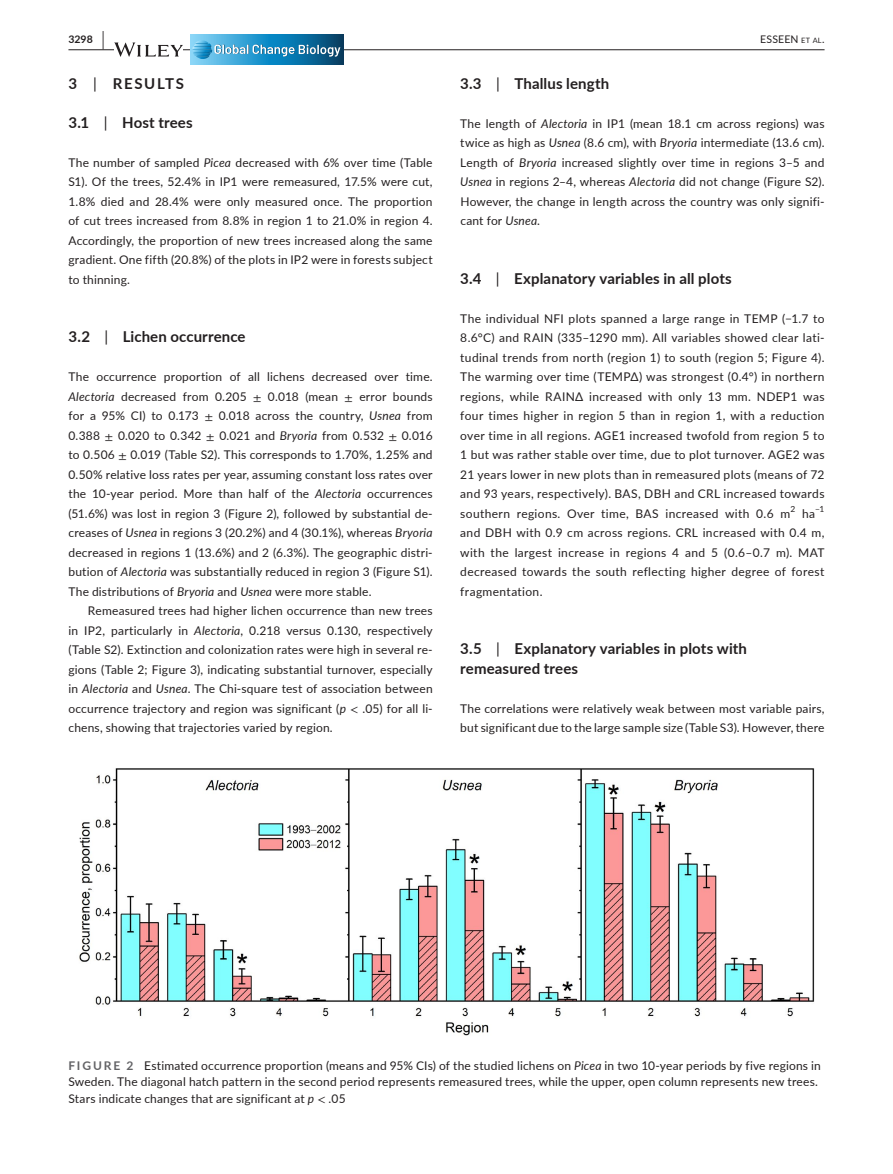
<style>
.page{position:relative;width:893px;height:1174px;background:#fff}
.page>*{position:absolute;margin:0;border:0;box-sizing:border-box;transform-origin:0 0}
.t1{font:700 15px/19.5px "Lato";letter-spacing:.01em;color:#231f20}
.t2{font:700 15px "Lato";letter-spacing:.105em;color:#231f20}
.t3{font:12px/19.5px "Lato";letter-spacing:.015em;color:#231f20;text-align:justify}
.t4{font:10.5px "Lato";letter-spacing:.015em;color:#231f20}
.t5{font:700 10.5px "Lato";color:#231f20}
.t6{font:8.4px "Lato";color:#231f20}
.s1{font-size:19.5px}
.s2{font-size:7.35px}
.s3{font-weight:400}
.s4{font-style:italic}
.s5{font-family:"STIX"}
.s6{font-weight:700;color:#636366}
</style>
<div class="page">
<hr style="left:68px;top:49px;width:756px;height:1px;background:#231f20">
<svg style="left:114px;top:42px;width:69px;height:15px"></svg>
<svg style="left:191px;top:64px;width:153px;height:1px"></svg>
<svg style="left:191px;top:35px;width:153px;height:29px;background:#298aba"></svg>
<svg style="left:192px;top:40px;width:149px;height:19px;background:#4799c2"></svg>
<img style="left:79px;top:768px;width:736px;height:268px">
<p class="t5" style="left:68px;top:31px;width:37px">3298 <span class="s1">|</span></p>
<p class="t4" style="left:760px;top:31px;width:66px">ESSEEN <span class="s2">et al</span>.</p>
<p class="t2" style="left:68px;top:72px;width:117px">3 <span class="s3">|</span> RESULTS</p>
<p class="t1" style="left:68px;top:112px;width:126px">3.1 <span class="s3">|</span> Host trees</p>
<p class="t3" style="left:68px;top:152px;width:366px">The number of sampled <span class="s4">Picea</span> decreased with 6% over time (Table S1). Of the trees, 52.4% in IP1 were remeasured, 17.5% were cut, 1.8% died and 28.4% were only measured once. The proportion of cut trees increased from 8.8% in region 1 to 21.0% in region 4.<br>Accordingly, the proportion of new trees increased along the same gradient. One fifth (20.8%) of the plots in IP2 were in forests subject to thinning.</p>
<p class="t1" style="left:460px;top:73px;width:150px">3.3 <span class="s3">|</span> Thallus length</p>
<p class="t3" style="left:460px;top:113px;width:366px">The length of <span class="s4">Alectoria</span> in IP1 (mean 18.1 cm across regions) was twice as high as <span class="s4">Usnea</span> (8.6 cm), with <span class="s4">Bryoria</span> intermediate (13.6 cm).<br>Length of <span class="s4">Bryoria</span> increased slightly over time in regions 3–5 and <span class="s4">Usnea</span> in regions 2–4, whereas <span class="s4">Alectoria</span> did not change (Figure S2).<br>However, the change in length across the country was only signifi&shy;cant for <span class="s4">Usnea</span>.</p>
<p class="t1" style="left:460px;top:268px;width:273px">3.4 <span class="s3">|</span> Explanatory variables in all plots</p>
<p class="t3" style="left:460px;top:308px;width:366px">The individual NFI plots spanned a large range in TEMP (−1.7 to 8.6°C) and RAIN (335–1290 mm). All variables showed clear lati&shy;tudinal trends from north (region 1) to south (region 5; Figure 4).<br>The warming over time (TEMP∆) was strongest (0.4°) in northern regions, while RAIN∆ increased with only 13 mm. NDEP1 was four times higher in region 5 than in region 1, with a reduction over time in all regions. AGE1 increased twofold from region 5 to 1 but was rather stable over time, due to plot turnover. AGE2 was 21 years lower in new plots than in remeasured plots (means of 72 and 93 years, respectively). BAS, DBH and CRL increased towards southern regions. Over time, BAS increased with 0.6 m</p>
<p class="t1" style="left:68px;top:326px;width:179px">3.2 <span class="s3">|</span> Lichen occurrence</p>
<p class="t3" style="left:68px;top:366px;width:366px">The occurrence proportion of all lichens decreased over time.<br><span class="s4">Alectoria</span> decreased from 0.205 <span class="s5">±</span> 0.018 (mean <span class="s5">±</span> error bounds for a 95% CI) to 0.173 <span class="s5">±</span> 0.018 across the country, <span class="s4">Usnea</span> from 0.388 <span class="s5">±</span> 0.020 to 0.342 <span class="s5">±</span> 0.021 and <span class="s4">Bryoria</span> from 0.532 <span class="s5">±</span> 0.016 to 0.506 <span class="s5">±</span> 0.019 (Table S2). This corresponds to 1.70%, 1.25% and 0.50% relative loss rates per year, assuming constant loss rates over the 10-year period. More than half of the <span class="s4">Alectoria</span> occurrences (51.6%) was lost in region 3 (Figure 2), followed by substantial de&shy;creases of <span class="s4">Usnea</span> in regions 3 (20.2%) and 4 (30.1%), whereas <span class="s4">Bryoria </span>decreased in regions 1 (13.6%) and 2 (6.3%). The geographic distri&shy;bution of <span class="s4">Alectoria</span> was substantially reduced in region 3 (Figure S1).<br>The distributions of <span class="s4">Bryoria</span> and <span class="s4">Usnea</span> were more stable.</p>
<p class="t3" style="left:68px;top:600px;width:366px;text-indent:20px">Remeasured trees had higher lichen occurrence than new trees in IP2, particularly in <span class="s4">Alectoria</span>, 0.218 versus 0.130, respectively (Table S2). Extinction and colonization rates were high in several re&shy;gions (Table 2; Figure 3), indicating substantial turnover, especially in <span class="s4">Alectoria</span> and <span class="s4">Usnea</span>. The Chi-square test of association between occurrence trajectory and region was significant (<span class="s4">p</span> <span class="s5">&lt;</span> .05) for all li&shy;chens, showing that trajectories varied by region.</p>
<p class="t6" style="left:790px;top:503px;width:6px">2</p>
<p class="t3" style="left:802px;top:503px;width:14px">ha</p>
<p class="t6" style="left:815px;top:503px;width:11px">−1</p>
<p class="t3" style="left:460px;top:522px;width:366px">and DBH with 0.9 cm across regions. CRL increased with 0.4 m, with the largest increase in regions 4 and 5 (0.6–0.7 m). MAT decreased towards the south reflecting higher degree of forest fragmentation.</p>
<p class="t1" style="left:460px;top:638px;width:288px">3.5 <span class="s3">|</span> Explanatory variables in plots with remeasured trees</p>
<p class="t3" style="left:460px;top:698px;width:366px">The correlations were relatively weak between most variable pairs, but significant due to the large sample size (Table S3). However, there</p>
<p class="t3" style="left:68px;top:1056px;width:754px;line-height:16.5px;text-align:left"><span class="s6">FIGURE 2</span> Estimated occurrence proportion (means and 95% CIs) of the studied lichens on <span class="s4">Picea</span> in two 10-year periods by five regions in<br>Sweden. The diagonal hatch pattern in the second period represents remeasured trees, while the upper, open column represents new trees.<br>Stars indicate changes that are significant at <span class="s4">p</span> <span class="s5">&lt;</span> .05</p>
</div>
